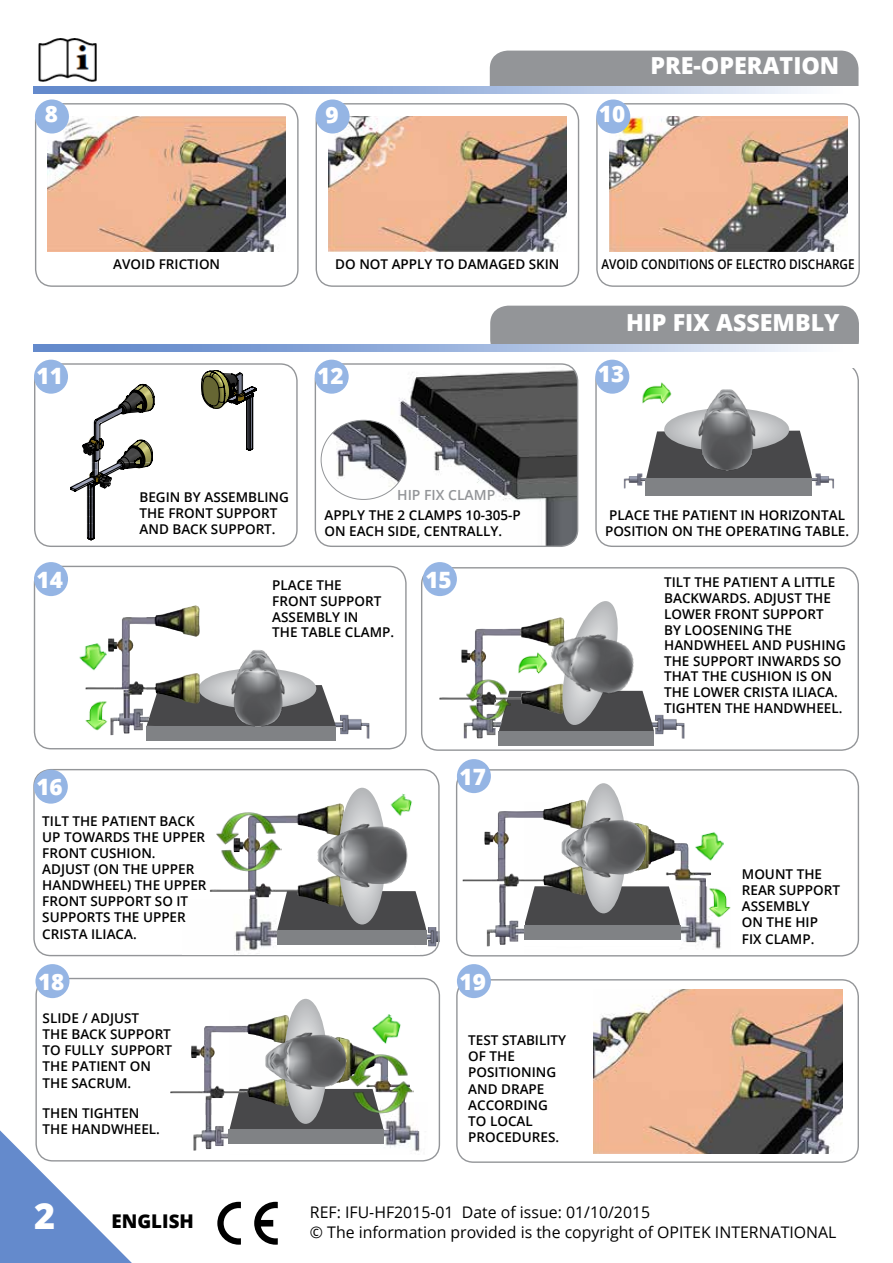
<style>
.page{position:relative;width:893px;height:1263px;background:#fff}
.page>*{position:absolute;margin:0;border:0;box-sizing:border-box;transform-origin:0 0}
.t1{font:800 36px "Open Sans";color:#fff}
.t2{font:800 23.55px "Open Sans";color:#fff}
.t3{font:800 22.5px "Open Sans";color:#fff}
.t4{font:800 18.9px "Open Sans";color:#000}
.t5{font:16.05px/19.5px "Open Sans";color:#000}
.t6{font:600 13.95px "Open Sans";color:#939598}
.t7{font:600 13.5px/16.2px "Open Sans";color:#000}
.t8{font:600 13.5px "Open Sans";color:#000;scale:.87 1}
</style>
<div class="page">
<div style="left:34px;top:566px;width:373px;height:183px;border:1px solid #939598;border-radius:17px"></div>
<img style="left:336px;top:715px;width:33px;height:24px">
<img style="left:426px;top:927px;width:14px;height:19px">
<div style="left:421px;top:567px;width:438px;height:184px;border:1px solid #939598;border-radius:17px"></div>
<img style="left:654px;top:715px;width:30px;height:24px">
<img style="left:380px;top:1114px;width:40px;height:38px">
<div style="left:33px;top:769px;width:407px;height:187px;border:1px solid #939598;border-radius:17px"></div>
<div style="left:595px;top:363px;width:264px;height:184px;border:1px solid #939598;border-radius:17px"></div>
<img style="left:624px;top:473px;width:22px;height:16px">
<img style="left:812px;top:473px;width:22px;height:16px">
<div style="left:35px;top:978px;width:405px;height:183px;border:1px solid #939598;border-radius:17px"></div>
<img style="left:193px;top:1115px;width:36px;height:35px">
<div style="left:490px;top:306px;width:369px;height:52px;background:#939598;border-radius:18px"></div>
<div style="left:476px;top:345px;width:387px;height:23px;background:#fff"></div>
<div style="left:34px;top:363px;width:264px;height:184px;border:1px solid #939598;border-radius:17px"></div>
<svg style="left:61px;top:369px;width:196px;height:172px"></svg>
<div style="left:456px;top:769px;width:403px;height:187px;border:1px solid #939598;border-radius:17px"></div>
<svg style="left:0;top:1130px;width:132px;height:133px"></svg>
<img style="left:399px;top:364px;width:179px;height:182px">
<div style="left:315px;top:363px;width:263px;height:184px;border:1px solid #939598;border-radius:17px"></div>
<img style="left:321px;top:420px;width:85px;height:79px">
<div style="left:321px;top:420px;width:86px;height:80px;border:1px solid #939598;border-radius:50%"></div>
<div style="left:34px;top:360px;width:34px;height:34px;background:#95b5e4;border-radius:50%"></div>
<div style="left:34px;top:562px;width:34px;height:34px;background:#95b5e4;border-radius:50%"></div>
<div style="left:423px;top:562px;width:34px;height:34px;background:#95b5e4;border-radius:50%"></div>
<div style="left:595px;top:360px;width:34px;height:34px;background:#95b5e4;border-radius:50%"></div>
<div style="left:315px;top:360px;width:34px;height:34px;background:#95b5e4;border-radius:50%"></div>
<div style="left:34px;top:770px;width:34px;height:34px;background:#95b5e4;border-radius:50%"></div>
<img style="left:384px;top:1014px;width:17px;height:23px">
<div style="left:35px;top:964px;width:34px;height:34px;background:#95b5e4;border-radius:50%"></div>
<div style="left:456px;top:979px;width:403px;height:184px;border:1px solid #939598;border-radius:17px"></div>
<svg style="left:217px;top:1202px;width:24px;height:43px"></svg>
<svg style="left:254px;top:1202px;width:24px;height:43px"></svg>
<img style="left:38px;top:38px;width:59px;height:44px">
<div style="left:490px;top:51px;width:368px;height:52px;background:#939598;border-radius:18px"></div>
<div style="left:476px;top:90px;width:387px;height:22px;background:#fff"></div>
<svg style="left:34px;top:87px;width:824px;height:6px;background:#a2b9e0"></svg>
<div style="left:35px;top:103px;width:264px;height:184px;border:1px solid #939598;border-radius:17px"></div>
<div style="left:316px;top:103px;width:263px;height:184px;border:1px solid #939598;border-radius:17px"></div>
<div style="left:596px;top:103px;width:264px;height:184px;border:1px solid #939598;border-radius:17px"></div>
<img style="left:48px;top:116px;width:238px;height:135px">
<img style="left:328px;top:116px;width:238px;height:135px">
<img style="left:609px;top:116px;width:238px;height:135px">
<div style="left:35px;top:99px;width:34px;height:35px;background:#95b5e4;border-radius:50%"></div>
<div style="left:596px;top:99px;width:34px;height:35px;background:#95b5e4;border-radius:50%"></div>
<div style="left:316px;top:99px;width:34px;height:35px;background:#95b5e4;border-radius:50%"></div>
<div style="left:457px;top:759px;width:34px;height:34px;background:#95b5e4;border-radius:50%"></div>
<img style="left:642px;top:382px;width:30px;height:22px">
<div style="left:457px;top:964px;width:34px;height:34px;background:#95b5e4;border-radius:50%"></div>
<div style="left:646px;top:478px;width:166px;height:18px;background:#808285"></div>
<svg style="left:646px;top:411px;width:166px;height:67px"></svg>
<img style="left:696px;top:389px;width:63px;height:84px">
<div style="left:147px;top:726px;width:189px;height:15px;background:#808285"></div>
<img style="left:110px;top:718px;width:37px;height:17px">
<div style="left:499px;top:731px;width:155px;height:14px;background:#808285"></div>
<img style="left:464px;top:720px;width:35px;height:18px">
<img style="left:439px;top:628px;width:60px;height:72px">
<img style="left:464px;top:678px;width:35px;height:42px">
<img style="left:593px;top:990px;width:250px;height:164px">
<svg style="left:34px;top:345px;width:777px;height:6px;background:#9db5de"></svg>
<img style="left:680px;top:897px;width:41px;height:52px">
<img style="left:707px;top:888px;width:24px;height:30px">
<img style="left:711px;top:832px;width:13px;height:29px">
<img style="left:85px;top:617px;width:62px;height:101px">
<img style="left:79px;top:639px;width:31px;height:36px">
<img style="left:85px;top:699px;width:23px;height:32px">
<svg style="left:499px;top:601px;width:155px;height:130px"></svg>
<img style="left:537px;top:618px;width:106px;height:88px">
<img style="left:182px;top:910px;width:237px;height:45px">
<svg style="left:147px;top:671px;width:189px;height:55px"></svg>
<img style="left:229px;top:650px;width:59px;height:77px">
<img style="left:384px;top:1037px;width:14px;height:7px">
<div style="left:229px;top:1129px;width:155px;height:14px;background:#808285"></div>
<img style="left:170px;top:1026px;width:59px;height:89px">
<img style="left:384px;top:1054px;width:30px;height:60px">
<svg style="left:229px;top:999px;width:155px;height:130px"></svg>
<img style="left:260px;top:1028px;width:89px;height:64px">
<div style="left:524px;top:925px;width:156px;height:15px;background:#808285"></div>
<img style="left:487px;top:902px;width:37px;height:44px">
<div style="left:277px;top:894px;width:136px;height:58px;background:#fff"></div>
<div style="left:277px;top:930px;width:149px;height:15px;background:#808285"></div>
<img style="left:210px;top:872px;width:67px;height:38px">
<svg style="left:277px;top:788px;width:149px;height:142px"></svg>
<img style="left:313px;top:820px;width:97px;height:70px">
<img style="left:216px;top:810px;width:66px;height:62px">
<img style="left:463px;top:811px;width:60px;height:91px">
<img style="left:680px;top:833px;width:31px;height:64px">
<svg style="left:523px;top:783px;width:157px;height:145px"></svg>
<img style="left:147px;top:605px;width:53px;height:99px">
<h3 class="t3" style="left:45px;top:97px;width:15px">8</h3>
<h3 class="t3" style="left:325px;top:98px;width:15px">9</h3>
<h3 class="t3" style="left:599px;top:97px;width:28px">10</h3>
<h2 class="t2" style="left:650px;top:47px;width:190px">PRE-OPERATION</h2>
<p class="t7" style="left:113px;top:256px;width:108px">AVOID FRICTION</p>
<p class="t7" style="left:335px;top:256px;width:226px">DO NOT APPLY TO DAMAGED SKIN</p>
<p class="t8" style="left:601px;top:255px;width:292px">AVOID CONDITIONS OF ELECTRO DISCHARGE</p>
<h3 class="t3" style="left:37px;top:358px;width:28px">11</h3>
<h2 class="t2" style="left:626px;top:304px;width:215px">HIP FIX ASSEMBLY</h2>
<h3 class="t3" style="left:317px;top:358px;width:28px">12</h3>
<h3 class="t3" style="left:598px;top:357px;width:28px">13</h3>
<p class="t7" style="left:140px;top:488px;width:151px">BEGIN BY ASSEMBLING<br>THE FRONT SUPPORT<br>AND BACK SUPPORT.</p>
<p class="t6" style="left:397px;top:485px;width:100px">HIP FIX CLAMP</p>
<p class="t7" style="left:324px;top:507px;width:198px">APPLY THE 2 CLAMPS 10-305-P<br>ON EACH SIDE, CENTRALLY.</p>
<p class="t7" style="left:605px;top:507px;width:246px;text-align:center">PLACE THE PATIENT IN HORIZONTAL<br>POSITION ON THE OPERATING TABLE.</p>
<h3 class="t3" style="left:37px;top:562px;width:28px">14</h3>
<h3 class="t3" style="left:425px;top:562px;width:28px">15</h3>
<p class="t7" style="left:272px;top:577px;width:123px;line-height:15.6px">PLACE THE<br>FRONT SUPPORT<br>ASSEMBLY IN<br>THE TABLE CLAMP.</p>
<h3 class="t3" style="left:36px;top:770px;width:28px">16</h3>
<p class="t7" style="left:42px;top:813px;width:166px">TILT THE PATIENT BACK<br>UP TOWARDS THE UPPER<br>FRONT CUSHION.<br>ADJUST (ON THE UPPER<br>HANDWHEEL) THE UPPER<br>FRONT SUPPORT SO IT<br>SUPPORTS THE UPPER<br>CRISTA ILIACA.</p>
<h3 class="t3" style="left:38px;top:964px;width:28px">18</h3>
<p class="t7" style="left:43px;top:1009px;width:131px">SLIDE / ADJUST<br>THE BACK SUPPORT<br>TO FULLY SUPPORT<br>THE PATIENT ON<br>THE SACRUM.</p>
<p class="t7" style="left:43px;top:1104px;width:119px">THEN TIGHTEN<br>THE HANDWHEEL.</p>
<h3 class="t3" style="left:459px;top:759px;width:28px">17</h3>
<h3 class="t3" style="left:459px;top:964px;width:28px">19</h3>
<p class="t7" style="left:468px;top:1032px;width:99px">TEST STABILITY<br>OF THE<br>POSITIONING<br>AND DRAPE<br>ACCORDING<br>TO LOCAL<br>PROCEDURES.</p>
<p class="t7" style="left:664px;top:574px;width:183px;line-height:15.8px">TILT THE PATIENT A LITTLE<br>BACKWARDS. ADJUST THE<br>LOWER FRONT SUPPORT<br>BY LOOSENING THE<br>HANDWHEEL AND PUSHING<br>THE SUPPORT INWARDS SO<br>THAT THE CUSHION IS ON<br>THE LOWER CRISTA ILIACA.<br>TIGHTEN THE HANDWHEEL.</p>
<p class="t7" style="left:742px;top:865px;width:100px">MOUNT THE<br>REAR SUPPORT<br>ASSEMBLY<br>ON THE HIP<br>FIX CLAMP.</p>
<h1 class="t1" style="left:34px;top:1188px;width:23px">2</h1>
<h3 class="t4" style="left:112px;top:1206px;width:84px">ENGLISH</h3>
<p class="t5" style="left:310px;top:1202px;width:528px">REF: IFU-HF2015-01 Date of issue: 01/10/2015<br>© The information provided is the copyright of OPITEK INTERNATIONAL</p>
</div>
